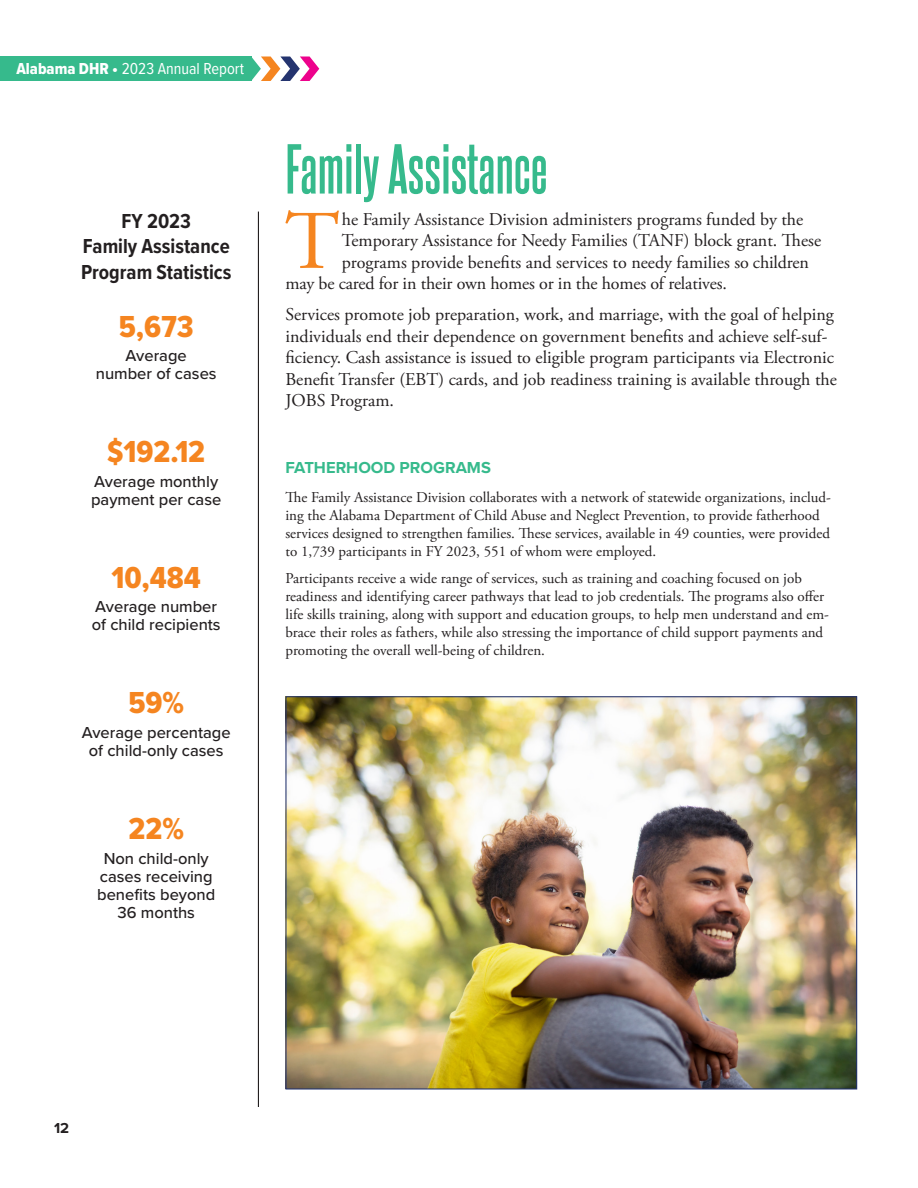
<style>
.page{position:relative;width:918px;height:1188px;background:#fff}
.page>*{position:absolute;margin:0;border:0;box-sizing:border-box;transform-origin:0 0}
.Emphasis_Paragraph{font:83.1px "Adobe Garamond Pro";color:#f58520}
.Main_Header{font:700 60px "Steelfish Rg";color:#36ba8c}
.Side_bar_stats{font:31.5px "Proxima Nova Cond Extrabld";color:#f58520}
.Body_No_Indent{font:700 21px/25.2px "Proxima Nova Cond";color:#231f20;text-align:center}
.Emphasis_Paragraph-2{font:18px/21.6px "Adobe Garamond Pro";color:#231f20}
.t1{font:500 16.5px/18px "Proxima Nova";color:#231f20;text-align:center}
.t2{font:16.5px "Proxima Nova Cond";color:#fff}
.Topic_Heading{font:700 16.5px "Proxima Nova";color:#36ba8c}
.Body_No_Indent-2{font:15px/18px "Adobe Garamond Pro";color:#231f20}
.t3{font:700 15px "Proxima Nova";color:#231f20}
.s1{font-family:"Proxima Nova Cond Extrabld"}
</style>
<div class="page">
<div style="left:0;top:57px;width:251px;height:24px;background:#36ba8c"></div>
<svg style="left:251px;top:57px;width:68px;height:24px"></svg>
<hr style="left:258px;top:212px;width:1px;height:895px;background:#231f20">
<img style="left:287px;top:698px;width:568px;height:390px">
<p class="t2" style="left:16px;top:57px;width:229px"><span class="s1">Alabama DHR •</span> 2023 Annual Report</p>
<p class="Body_No_Indent" style="left:81px;top:208px;width:152px">FY 2023<br>Family Assistance<br>Program Statistics</p>
<p class="Side_bar_stats" style="left:119px;top:303px;width:76px">5,673</p>
<p class="t1" style="left:96px;top:346px;width:122px">Average number of cases</p>
<p class="Side_bar_stats" style="left:107px;top:428px;width:99px">$192.12</p>
<p class="t1" style="left:91px;top:472px;width:132px;text-align:left">Average monthly payment per case</p>
<p class="Side_bar_stats" style="left:112px;top:554px;width:91px">10,484</p>
<p class="t1" style="left:92px;top:597px;width:130px;text-align:left">Average number of child recipients</p>
<p class="Side_bar_stats" style="left:128px;top:680px;width:57px">59%</p>
<p class="t1" style="left:82px;top:723px;width:151px">Average percentage of child-only cases</p>
<p class="Side_bar_stats" style="left:129px;top:805px;width:57px">22%</p>
<p class="t1" style="left:97px;top:848px;width:120px">Non child-only cases receiving benefits beyond<br>36 months</p>
<p class="Main_Header" style="left:285px;top:126px;width:264px">Family Assistance</p>
<p class="Emphasis_Paragraph" style="left:285px;top:192px;width:56px">T</p>
<p class="Emphasis_Paragraph-2" style="left:342px;top:209px;width:463px">he Family Assistance Division administers programs funded by the</p>
<p class="Emphasis_Paragraph-2" style="left:342px;top:230px;width:481px">Temporary Assistance for Needy Families (TANF) block grant. These</p>
<p class="Emphasis_Paragraph-2" style="left:342px;top:252px;width:469px">programs provide benefits and services to needy families so children</p>
<p class="Emphasis_Paragraph-2" style="left:285px;top:274px;width:443px">may be cared for in their own homes or in the homes of relatives.</p>
<p class="Emphasis_Paragraph-2" style="left:285px;top:304px;width:553px">Services promote job preparation, work, and marriage, with the goal of helping individuals end their dependence on government benefits and achieve self-suf&shy;ficiency. Cash assistance is issued to eligible program participants via Electronic Benefit Transfer (EBT) cards, and job readiness training is available through the JOBS Program.</p>
<p class="Topic_Heading" style="left:285px;top:456px;width:207px">FATHERHOOD PROGRAMS</p>
<p class="Body_No_Indent-2" style="left:285px;top:489px;width:547px">The Family Assistance Division collaborates with a network of statewide organizations, includ&shy;ing the Alabama Department of Child Abuse and Neglect Prevention, to provide fatherhood services designed to strengthen families. These services, available in 49 counties, were provided to 1,739 participants in FY 2023, 551 of whom were employed.</p>
<p class="Body_No_Indent-2" style="left:285px;top:570px;width:545px">Participants receive a wide range of services, such as training and coaching focused on job readiness and identifying career pathways that lead to job credentials. The programs also offer life skills training, along with support and education groups, to help men understand and em&shy;brace their roles as fathers, while also stressing the importance of child support payments and promoting the overall well-being of children.</p>
<p class="t3" style="left:54px;top:1117px;width:17px">12</p>
</div>
